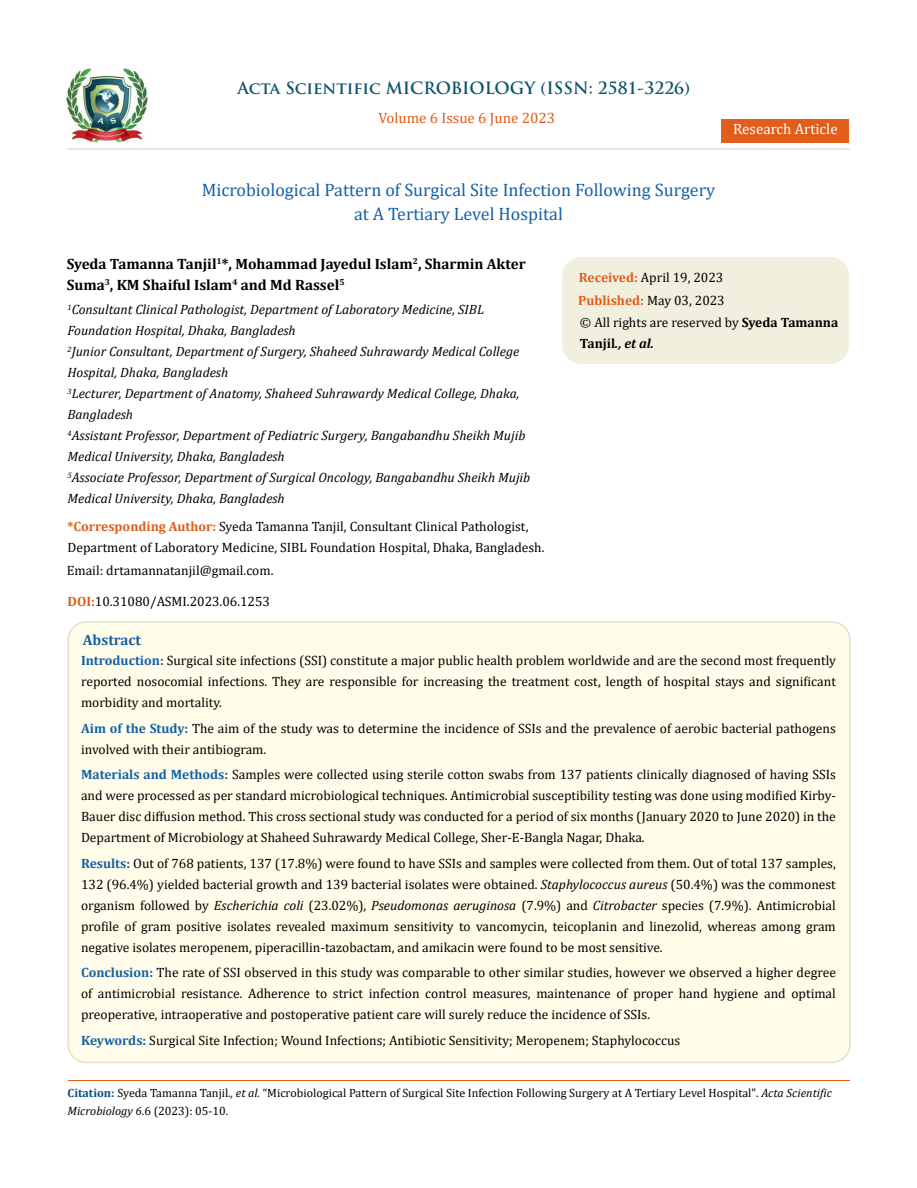
<style>
.page{position:relative;width:917px;height:1188px;background:#fff}
.page>*{position:absolute;margin:0;border:0;box-sizing:border-box;transform-origin:0 0}
.t1{font:18px/24px "Cambria";color:#1560a6;text-align:center}
.t2{font:700 16.5px "Trajan Pro";color:#0e546a}
.t3{font:700 15px/21px "Cambria";color:#000}
.t4{font:15px "Cambria";color:#e05d1a}
.t5{font:15px "Cambria";color:#fff}
.t6{font:700 15px "Cambria";color:#1560a6}
.t7{font:13.5px/21px "Cambria";color:#000}
.t8{font:italic 13.5px/21px "Cambria";color:#000}
.t9{font:12px/18px "Cambria";color:#000}
.s1{font-weight:700;color:#e05d1a}
.s2{font-weight:700}
.s3{font-weight:700;font-style:italic}
.s4{font-weight:700;color:#1560a6}
.s5{font-style:italic}
.s6{font-weight:700;color:#035089}
</style>
<div class="page">
<img style="left:67px;top:68px;width:80px;height:74px">
<div style="left:721px;top:119px;width:128px;height:23px;background:#e05d1a"></div>
<div style="left:563px;top:258px;width:285px;height:105px;background:#f1f0de;border-radius:18px"></div>
<div style="left:562px;top:257px;width:287px;height:107px;border:2px solid #f1f0de;border-radius:18px"></div>
<div style="left:68px;top:622px;width:781px;height:440px;background:#fffde9;border-radius:18px"></div>
<div style="left:67px;top:621px;width:783px;height:442px;border:2px solid #e0dfcd;border-radius:18px"></div>
<hr style="left:68px;top:1081px;width:781px;height:1px;background:#e05d1a">
<hr style="left:67px;top:148px;width:782px;height:2px;background:#e0dfcd">
<p class="t2" style="left:237px;top:77px;width:454px">Acta Scientific MICROBIOLOGY (ISSN: 2581-3226)</p>
<p class="t4" style="left:378px;top:109px;width:178px">Volume 6 Issue 6 June 2023</p>
<p class="t5" style="left:733px;top:120px;width:106px">Research Article</p>
<h1 class="t1" style="left:202px;top:178px;width:515px">Microbiological Pattern of Surgical Site Infection Following Surgery at A Tertiary Level Hospital</h1>
<p class="t3" style="left:67px;top:253px;width:460px">Syeda Tamanna Tanjil<sup>1</sup>*, Mohammad Jayedul Islam<sup>2</sup>, Sharmin Akter<br>Suma<sup>3</sup>, KM Shaiful Islam<sup>4</sup> and Md Rassel<sup>5</sup></p>
<p class="t8" style="left:67px;top:299px;width:464px"><sup>1</sup>Consultant Clinical Pathologist, Department of Laboratory Medicine, SIBL Foundation Hospital, Dhaka, Bangladesh<br><sup>2</sup>Junior Consultant, Department of Surgery, Shaheed Suhrawardy Medical College Hospital, Dhaka, Bangladesh<br><sup>3</sup>Lecturer, Department of Anatomy, Shaheed Suhrawardy Medical College, Dhaka, Bangladesh<br><sup>4</sup>Assistant Professor, Department of Pediatric Surgery, Bangabandhu Sheikh Mujib Medical University, Dhaka, Bangladesh<br><sup>5</sup>Associate Professor, Department of Surgical Oncology, Bangabandhu Sheikh Mujib Medical University, Dhaka, Bangladesh</p>
<p class="t7" style="left:67px;top:516px;width:478px"><span class="s1">*Corresponding Author:</span> Syeda Tamanna Tanjil, Consultant Clinical Pathologist,<br>Department of Laboratory Medicine, SIBL Foundation Hospital, Dhaka, Bangladesh.</p>
<p class="t7" style="left:578px;top:266px;width:148px;line-height:23px"><span class="s1">Received:</span> April 19, 2023<br><span class="s1">Published:</span> May 03, 2023</p>
<p class="t7" style="left:580px;top:312px;width:260px">© All rights are reserved by <span class="s2">Syeda Tamanna<br>Tanjil</span><span class="s3">., et al.</span></p>
<p class="t7" style="left:67px;top:560px;width:208px">Email: drtamannatanjil@gmail.com.</p>
<p class="t7" style="left:67px;top:591px;width:204px"><span class="s1">DOI:</span>10.31080/ASMI.2023.06.1253</p>
<p class="t6" style="left:83px;top:630px;width:60px">Abstract</p>
<p class="t7" style="left:81px;top:650px;width:756px;text-align:justify"><span class="s4">Introduction:</span> Surgical site infections (SSI) constitute a major public health problem worldwide and are the second most frequently reported nosocomial infections. They are responsible for increasing the treatment cost, length of hospital stays and significant morbidity and mortality.</p>
<p class="t7" style="left:81px;top:718px;width:756px"><span class="s4">Aim of the Study:</span> The aim of the study was to determine the incidence of SSIs and the prevalence of aerobic bacterial pathogens involved with their antibiogram.</p>
<p class="t7" style="left:81px;top:764px;width:756px;text-align:justify"><span class="s4">Materials and Methods:</span> Samples were collected using sterile cotton swabs from 137 patients clinically diagnosed of having SSIs and were processed as per standard microbiological techniques. Antimicrobial susceptibility testing was done using modified Kirby-Bauer disc diffusion method. This cross sectional study was conducted for a period of six months (January 2020 to June 2020) in the Department of Microbiology at Shaheed Suhrawardy Medical College, Sher-E-Bangla Nagar, Dhaka.</p>
<p class="t7" style="left:81px;top:853px;width:756px;text-align:justify"><span class="s4">Results:</span> Out of 768 patients, 137 (17.8%) were found to have SSIs and samples were collected from them. Out of total 137 samples, 132 (96.4%) yielded bacterial growth and 139 bacterial isolates were obtained. <span class="s5">Staphylococcus aureus</span> (50.4%) was the commonest organism followed by <span class="s5">Escherichia coli</span> (23.02%), <span class="s5">Pseudomonas aeruginosa</span> (7.9%) and <span class="s5">Citrobacter</span> species (7.9%). Antimicrobial profile of gram positive isolates revealed maximum sensitivity to vancomycin, teicoplanin and linezolid, whereas among gram negative isolates meropenem, piperacillin-tazobactam, and amikacin were found to be most sensitive.</p>
<p class="t7" style="left:81px;top:962px;width:756px;text-align:justify"><span class="s4">Conclusion:</span> The rate of SSI observed in this study was comparable to other similar studies, however we observed a higher degree of antimicrobial resistance. Adherence to strict infection control measures, maintenance of proper hand hygiene and optimal preoperative, intraoperative and postoperative patient care will surely reduce the incidence of SSIs.</p>
<p class="t7" style="left:81px;top:1030px;width:600px"><span class="s4">Keywords:</span> Surgical Site Infection; Wound Infections; Antibiotic Sensitivity; Meropenem; Staphylococcus</p>
<p class="t9" style="left:68px;top:1084px;width:766px"><span class="s6">Citation:</span> Syeda Tamanna Tanjil<span class="s5">., et al.</span> “Microbiological Pattern of Surgical Site Infection Following Surgery at A Tertiary Level Hospital". <span class="s5">Acta Scientific<br>Microbiology 6</span>.6 (2023): 05-10.</p>
</div>
